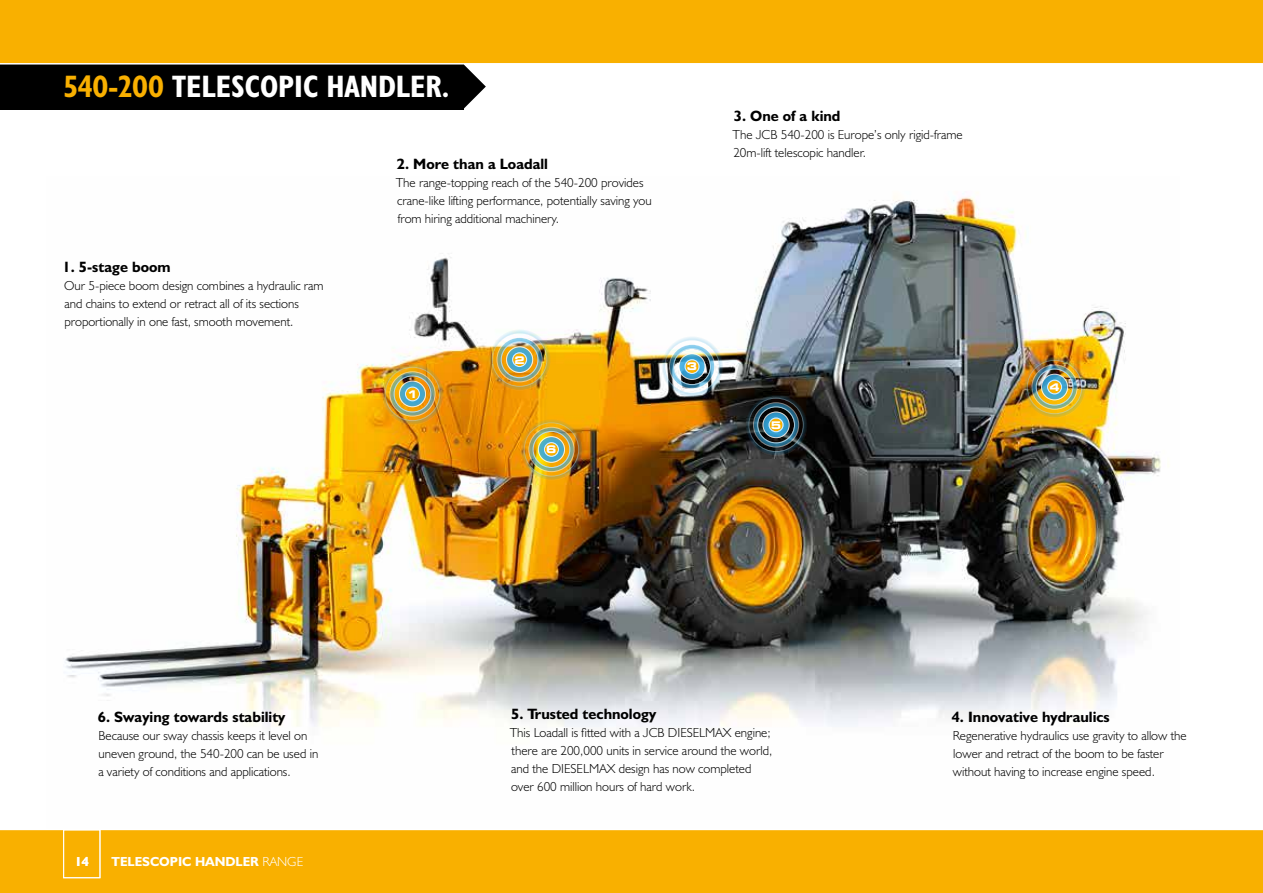
<style>
.page{position:relative;width:1263px;height:893px;background:#fff}
.page>*{position:absolute;margin:0;border:0;box-sizing:border-box;transform-origin:0 0}
.t1{font:31.2px "JCB Bold Condensed";color:#fff}
.t2{font:15px "JCB Bold";color:#000}
.t3{font:13.2px/18px "JCB Light";color:#000}
.t4{font:13.2px "JCB Bold";color:#fff}
.t5{font:700 expanded 10.5px "Square 721 BT";color:#fff}
.s1{color:#f9b000}
.s2{font-family:"JCB Light"}
</style>
<div class="page">
<img style="left:65px;top:196px;width:1096px;height:531px">
<img style="left:487px;top:328px;width:65px;height:63px">
<img style="left:660px;top:335px;width:64px;height:63px">
<img style="left:519px;top:418px;width:65px;height:63px">
<img style="left:1022px;top:355px;width:65px;height:64px">
<svg style="left:744px;top:393px;width:64px;height:63px;background:#324245"></svg>
<img style="left:380px;top:362px;width:65px;height:64px">
<div style="left:0;top:829px;width:1263px;height:64px;background:#f9b000"></div>
<hr style="left:0;top:829px;width:1263px;height:1px;background:#fff">
<svg style="left:463px;top:65px;width:23px;height:44px"></svg>
<div style="left:0;top:53px;width:463px;height:56px;background:#000"></div>
<div style="left:0;top:0;width:1263px;height:64px;background:#f9b000"></div>
<div style="left:63px;top:829px;width:37px;height:49px;border:1px solid #fff"></div>
<hr style="left:0;top:63px;width:1263px;height:2px;background:#fff">
<h1 class="t1" style="left:64px;top:67px;width:387px"><span class="s1">540-200</span> TELESCOPIC HANDLER.</h1>
<p class="t2" style="left:63px;top:257px;width:109px">1. 5-stage boom</p>
<p class="t3" style="left:64px;top:276px;width:261px">Our 5-piece boom design combines a hydraulic ram and chains to extend or retract all of its sections proportionally in one fast, smooth movement.</p>
<p class="t2" style="left:397px;top:154px;width:153px">2. More than a Loadall</p>
<p class="t3" style="left:396px;top:173px;width:258px">The range-topping reach of the 540-200 provides crane-like lifting performance, potentially saving you from hiring additional machinery.</p>
<p class="t5" style="left:407px;top:388px;width:12px">1</p>
<p class="t5" style="left:514px;top:353px;width:12px">2</p>
<p class="t5" style="left:546px;top:443px;width:12px">6</p>
<p class="t2" style="left:734px;top:106px;width:108px">3. One of a kind</p>
<p class="t3" style="left:733px;top:125px;width:232px">The JCB 540-200 is Europe’s only rigid-frame<br>20m-lift telescopic handler.</p>
<p class="t5" style="left:687px;top:360px;width:12px">3</p>
<p class="t5" style="left:771px;top:419px;width:12px">5</p>
<p class="t5" style="left:1049px;top:381px;width:12px">4</p>
<p class="t2" style="left:98px;top:707px;width:189px">6. Swaying towards stability</p>
<p class="t3" style="left:98px;top:726px;width:221px">Because our sway chassis keeps it level on uneven ground, the 540-200 can be used in a variety of conditions and applications.</p>
<p class="t4" style="left:75px;top:853px;width:16px">14</p>
<p class="t4" style="left:112px;top:853px;width:193px">TELESCOPIC HANDLER <span class="s2">RANGE</span></p>
<p class="t2" style="left:511px;top:704px;width:146px">5. Trusted technology</p>
<p class="t3" style="left:510px;top:723px;width:264px">This Loadall is fitted with a JCB DIESELMAX engine; there are 200,000 units in service around the world, and the DIESELMAX design has now completed over 600 million hours of hard work.</p>
<p class="t2" style="left:952px;top:707px;width:159px">4. Innovative hydraulics</p>
<p class="t3" style="left:953px;top:726px;width:235px">Regenerative hydraulics use gravity to allow the lower and retract of the boom to be faster without having to increase engine speed.</p>
</div>
